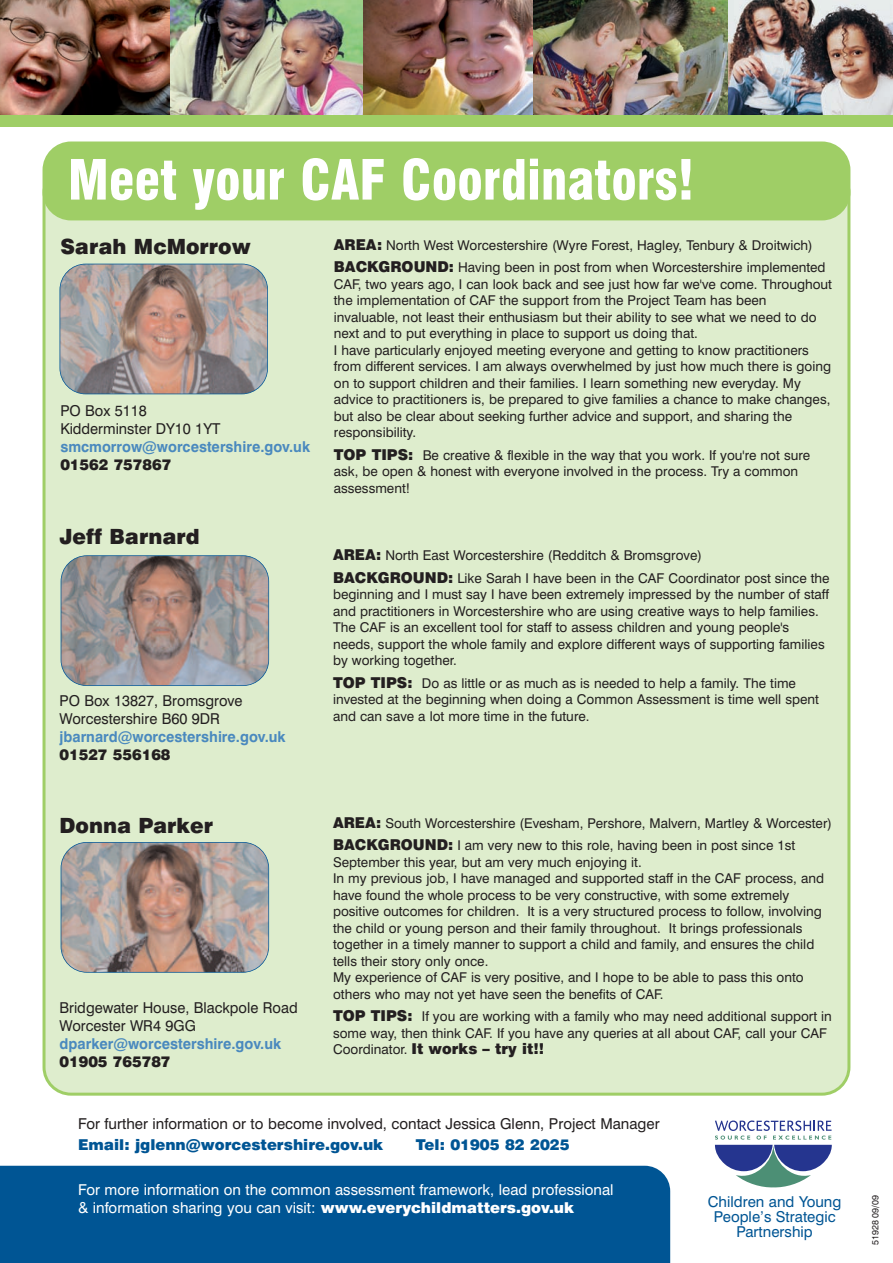
<style>
.page{position:relative;width:893px;height:1263px;background:#fff}
.page>*{position:absolute;margin:0;border:0;box-sizing:border-box;transform-origin:0 0}
.t1{font:900 condensed 54px "Swiss 721 BT";color:#fff;scale:.95 1}
.t2{font:900 21px "Swiss 721 BT";color:#231f20}
.t3{font:15px/18px "Swiss 721 BT";color:#231f20}
.t4{font:15px/18px "Swiss 721 BT";color:#fff}
.t5{font:700 15px/18px "Swiss 721 BT";color:#4a89be}
.t6{font:15px/15px "Swiss 721 BT";color:#005594;text-align:center}
.t7{font:900 15px "Swiss 721 BT";color:#231f20}
.t8{font:900 15px "Swiss 721 BT";color:#005594}
.t9{font:13.5px/16.5px "Swiss 721 BT";color:#231f20}
.t10{font:9px "Swiss 721 BT";color:#231f20}
.s1{font-weight:900;font-size:15px}
.s2{font-weight:400;color:#231f20}
.s3{font-weight:900;color:#231f20}
.s4{font-weight:700;color:#4a89be}
.s5{font-weight:900}
.s6{font-weight:400;font-size:13.5px}
.s7{font-weight:900;color:#005594}
</style>
<div class="page">
<img style="left:365px;top:0;width:363px;height:115px">
<img style="left:169px;top:0;width:196px;height:115px">
<img style="left:0;top:0;width:169px;height:115px">
<img style="left:728px;top:0;width:165px;height:115px">
<div style="left:0;top:115px;width:893px;height:12px;background:#9fce66"></div>
<div style="left:0;top:1166px;width:670px;height:97px;background:#005594"></div>
<svg style="left:621px;top:1120px;width:211px;height:109px"></svg>
<div style="left:43px;top:220px;width:807px;height:876px;background:#deedcd"></div>
<div style="left:43px;top:141px;width:807px;height:79px;background:#9fce66"></div>
<img style="left:60px;top:264px;width:208px;height:130px;border-radius:26px">
<div style="left:60px;top:264px;width:208px;height:130px;border:2px solid #005594;border-radius:26px"></div>
<img style="left:61px;top:556px;width:208px;height:130px;border-radius:26px">
<div style="left:61px;top:555px;width:208px;height:131px;border:2px solid #005594;border-radius:26px"></div>
<img style="left:61px;top:842px;width:208px;height:130px;border-radius:26px">
<div style="left:61px;top:842px;width:208px;height:131px;border:2px solid #005594;border-radius:26px"></div>
<p class="t1" style="left:68px;top:159px;width:661px">Meet your CAF Coordinators!</p>
<p class="t9" style="left:334px;top:235px;width:493px;line-height:22.5px"><span class="s1">AREA:</span> North West Worcestershire (Wyre Forest, Hagley, Tenbury &amp; Droitwich)<br><span class="s1">BACKGROUND:</span> Having been in post from when Worcestershire implemented</p>
<p class="t9" style="left:334px;top:277px;width:500px">CAF, two years ago, I can look back and see just how far we've come. Throughout the implementation of CAF the support from the Project Team has been invaluable, not least their enthusiasm but their ability to see what we need to do next and to put everything in place to support us doing that.<br>I have particularly enjoyed meeting everyone and getting to know practitioners from different services. I am always overwhelmed by just how much there is going on to support children and their families. I learn something new everyday. My advice to practitioners is, be prepared to give families a chance to make changes, but also be clear about seeking further advice and support, and sharing the responsibility.</p>
<p class="t9" style="left:334px;top:448px;width:478px"><span class="s1">TOP TIPS:</span> Be creative &amp; flexible in the way that you work. If you're not sure ask, be open &amp; honest with everyone involved in the process. Try a common assessment!</p>
<p class="t2" style="left:60px;top:239px;width:192px">Sarah McMorrow</p>
<p class="t5" style="left:60px;top:404px;width:251px"><span class="s2">PO Box 5118<br>Kidderminster DY10 1YT </span>smcmorrow@worcestershire.gov.uk<br><span class="s3">01562 757867</span></p>
<p class="t2" style="left:60px;top:529px;width:142px">Jeff Barnard</p>
<p class="t3" style="left:60px;top:693px;width:228px">PO Box 13827, Bromsgrove<br>Worcestershire B60 9DR <span class="s4">jbarnard@worcestershire.gov.uk<br></span><span class="s5">01527 556168</span></p>
<p class="t2" style="left:60px;top:817px;width:155px">Donna Parker</p>
<p class="t3" style="left:60px;top:1000px;width:240px">Bridgewater House, Blackpole Road<br>Worcester WR4 9GG <span class="s4">dparker@worcestershire.gov.uk<br></span><span class="s5">01905 765787</span></p>
<p class="t9" style="left:333px;top:546px;width:498px;line-height:22.5px"><span class="s1">AREA:</span> North East Worcestershire (Redditch &amp; Bromsgrove)<br><span class="s1">BACKGROUND:</span> Like Sarah I have been in the CAF Coordinator post since the</p>
<p class="t9" style="left:333px;top:588px;width:497px">beginning and I must say I have been extremely impressed by the number of staff and practitioners in Worcestershire who are using creative ways to help families.<br>The CAF is an excellent tool for staff to assess children and young people's needs, support the whole family and explore different ways of supporting families by working together.</p>
<p class="t9" style="left:333px;top:676px;width:487px"><span class="s1">TOP TIPS:</span> Do as little or as much as is needed to help a family. The time invested at the beginning when doing a Common Assessment is time well spent and can save a lot more time in the future.</p>
<p class="t9" style="left:333px;top:813px;width:500px;line-height:22.5px"><span class="s1">AREA:</span> South Worcestershire (Evesham, Pershore, Malvern, Martley &amp; Worcester)<br><span class="s1">BACKGROUND:</span> I am very new to this role, having been in post since 1st</p>
<p class="t9" style="left:333px;top:855px;width:492px">September this year, but am very much enjoying it.<br>In my previous job, I have managed and supported staff in the CAF process, and have found the whole process to be very constructive, with some extremely positive outcomes for children. It is a very structured process to follow, involving the child or young person and their family throughout. It brings professionals together in a timely manner to support a child and family, and ensures the child tells their story only once.<br>My experience of CAF is very positive, and I hope to be able to pass this onto others who may not yet have seen the benefits of CAF.</p>
<p class="t9" style="left:333px;top:1009px;width:500px"><span class="s1">TOP TIPS:</span> If you are working with a family who may need additional support in some way, then think CAF. If you have any queries at all about CAF, call your CAF</p>
<p class="t7" style="left:333px;top:1043px;width:213px"><span class="s6">Coordinator.</span> It works – try it!!</p>
<p class="t3" style="left:78px;top:1114px;width:583px;line-height:21px">For further information or to become involved, contact Jessica Glenn, Project Manager<br><span class="s7">Email: jglenn@worcestershire.gov.uk</span></p>
<p class="t8" style="left:416px;top:1139px;width:155px">Tel: 01905 82 2025</p>
<p class="t4" style="left:78px;top:1182px;width:537px">For more information on the common assessment framework, lead professional &amp; information sharing you can visit: <span class="s5">www.everychildmatters.gov.uk</span></p>
<p class="t10" style="left:872px;top:1245px;width:51px;rotate:-90deg">51928 09/09</p>
<p class="t6" style="left:708px;top:1196px;width:135px">Children and Young<br>People’s Strategic<br>Partnership</p>
</div>
